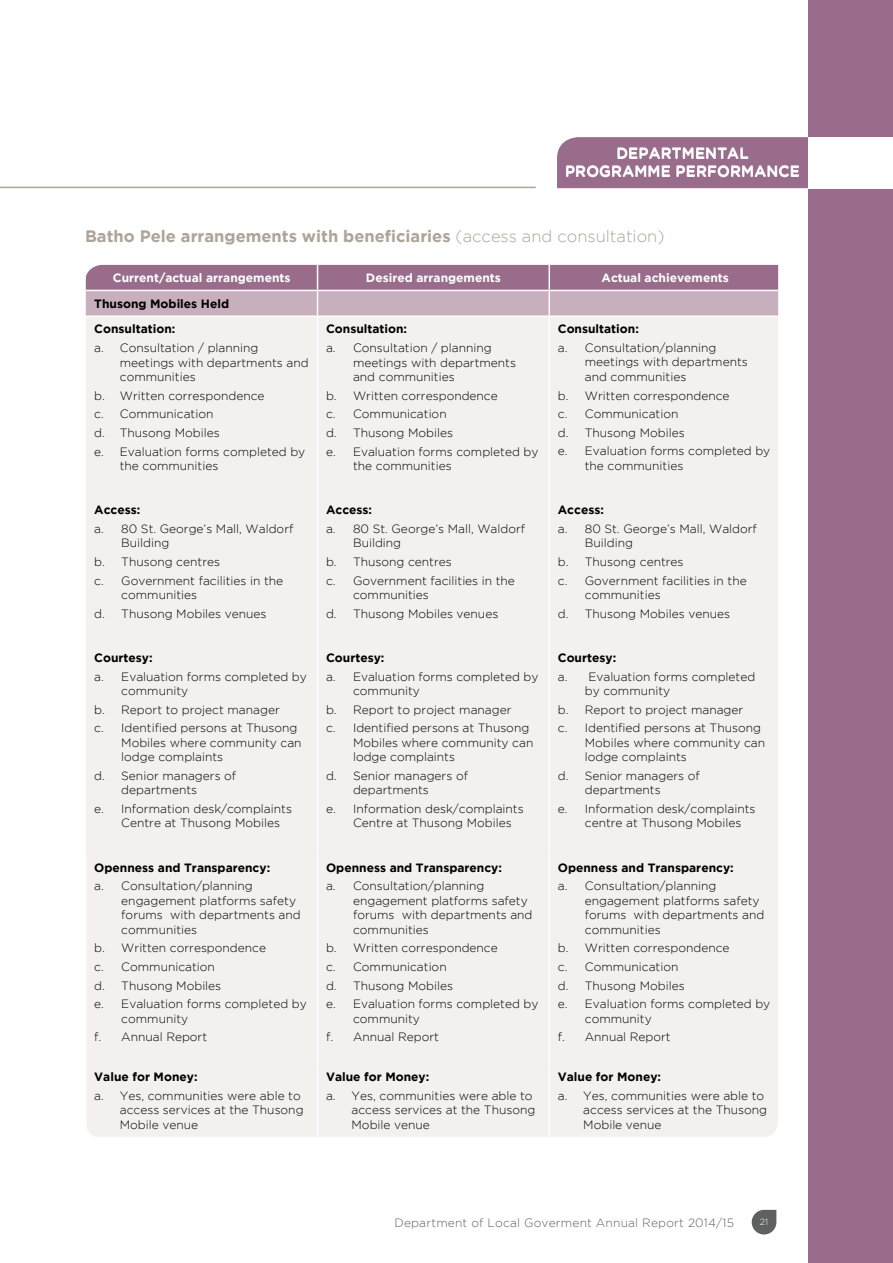
<style>
.page{position:relative;width:893px;height:1263px;background:#fff}
.page>*{position:absolute;margin:0;border:0;box-sizing:border-box;transform-origin:0 0}
.t1{font:700 16.5px "Gotham";color:#aea497}
.t2{font:500 15px "Gotham";letter-spacing:.015em;color:#fff}
.t3{font:300 12px/14.4px "Gotham";color:#000}
.t4{font:700 12px/25.8px "Gotham";color:#000}
.t5{font:700 12px "Gotham";color:#fff}
.t6{font:300 12px "Gotham";letter-spacing:.015em;color:#5f6060}
.t7{font:300 9px "Gotham";color:#fff}
.s1{font-weight:300}
</style>
<div class="page">
<div style="left:557px;top:137px;width:251px;height:51px;background:#996c8b"></div>
<div style="left:808px;top:0;width:85px;height:1263px;background:#996c8b"></div>
<div style="left:808px;top:137px;width:85px;height:51px;background:#fff"></div>
<hr style="left:0;top:187px;width:536px;height:1px;background:#aea497">
<svg style="left:752px;top:1210px;width:24px;height:24px"></svg>
<div style="left:86px;top:317px;width:692px;height:820px;background:#f3f0ee"></div>
<hr style="left:317px;top:317px;width:1px;height:180px;background:#fff">
<hr style="left:549px;top:317px;width:1px;height:180px;background:#fff">
<hr style="left:317px;top:497px;width:1px;height:148px;background:#fff">
<hr style="left:549px;top:497px;width:1px;height:148px;background:#fff">
<hr style="left:317px;top:645px;width:1px;height:210px;background:#fff">
<hr style="left:549px;top:645px;width:1px;height:210px;background:#fff">
<hr style="left:85px;top:855px;width:2px;height:209px;background:#fff">
<hr style="left:317px;top:855px;width:1px;height:209px;background:#fff">
<hr style="left:549px;top:855px;width:1px;height:209px;background:#fff">
<hr style="left:85px;top:1064px;width:2px;height:73px;background:#fff">
<hr style="left:317px;top:1064px;width:1px;height:73px;background:#fff">
<hr style="left:549px;top:1064px;width:1px;height:73px;background:#fff">
<svg style="left:86px;top:265px;width:692px;height:51px;background:#b190a6"></svg>
<hr style="left:86px;top:290px;width:232px;height:1px;background:#fff">
<hr style="left:318px;top:290px;width:231px;height:1px;background:#fff">
<hr style="left:549px;top:290px;width:229px;height:1px;background:#fff">
<p class="t2" style="left:616px;top:145px;width:132px">DEPARTMENENTAL</p>
<p class="t2" style="left:565px;top:163px;width:234px">PROG RAMMEME PERFORMANCE</p>
<p class="t2" style="left:599px;top:163px;width:13px">G</p>
<p class="t2" style="left:717px;top:163px;width:14px">O</p>
<h1 class="t1" style="left:85px;top:226px;width:581px">Batho Pele arrangements with beneficiaries <span class="s1">(access and consultation)</span></h1>
<p class="t5" style="left:113px;top:271px;width:179px">Current/actual arrangements</p>
<p class="t5" style="left:366px;top:271px;width:136px">Desired arrangements</p>
<p class="t5" style="left:601px;top:271px;width:129px">Actual achievements</p>
<p class="t4" style="left:94px;top:290px;width:136px">Thusong Mobiles Held<br>Consultation:</p>
<p class="t3" style="left:120px;top:340px;width:190px;text-indent:-26px">a. Consultation / planning meetings with departments and communities</p>
<p class="t3" style="left:94px;top:386px;width:213px;line-height:18.6px">b. Written correspondence<br>c. Communication<br>d. Thusong Mobiles<br>e. Evaluation forms completed by</p>
<p class="t3" style="left:120px;top:458px;width:100px">the communities</p>
<p class="t4" style="left:558px;top:316px;width:83px">Consultation:</p>
<p class="t3" style="left:585px;top:340px;width:165px;text-indent:-27px">a. Consultation/planning meetings with departments and communities</p>
<p class="t3" style="left:558px;top:386px;width:214px;line-height:18.6px">b. Written correspondence<br>c. Communication<br>d. Thusong Mobiles<br>e. Evaluation forms completed by</p>
<p class="t3" style="left:585px;top:458px;width:100px">the communities</p>
<p class="t4" style="left:326px;top:316px;width:83px">Consultation:</p>
<p class="t3" style="left:353px;top:340px;width:165px;text-indent:-27px">a. Consultation / planning meetings with departments and communities</p>
<p class="t3" style="left:326px;top:386px;width:214px;line-height:18.6px">b. Written correspondence<br>c. Communication<br>d. Thusong Mobiles<br>e. Evaluation forms completed by</p>
<p class="t3" style="left:353px;top:458px;width:100px">the communities</p>
<p class="t4" style="left:94px;top:497px;width:48px">Access:</p>
<p class="t3" style="left:121px;top:521px;width:174px;text-indent:-27px">a. 80 St. George’s Mall, Waldorf<br>Building</p>
<p class="t3" style="left:94px;top:552px;width:190px;line-height:18.6px">b. Thusong centres<br>c. Government facilities in the</p>
<p class="t3" style="left:94px;top:585px;width:174px;line-height:18.6px;text-indent:27px">communities<br>d. Thusong Mobiles venues</p>
<p class="t4" style="left:94px;top:645px;width:60px">Courtesy:</p>
<p class="t3" style="left:121px;top:669px;width:187px;text-indent:-27px">a. Evaluation forms completed by community</p>
<p class="t3" style="left:94px;top:700px;width:205px;line-height:18.6px">b. Report to project manager<br>c. Identified persons at Thusong</p>
<p class="t3" style="left:121px;top:735px;width:182px">Mobiles where community can lodge complaints</p>
<p class="t3" style="left:121px;top:768px;width:116px;text-indent:-27px">d. Senior managers of departments</p>
<p class="t3" style="left:121px;top:801px;width:172px;text-indent:-27px">e. Information desk/complaints<br>Centre at Thusong Mobiles</p>
<p class="t4" style="left:94px;top:854px;width:177px">Openness and Transparency:</p>
<p class="t3" style="left:121px;top:879px;width:181px;text-indent:-27px">a. Consultation/planning engagement platforms safety forums with departments and communities</p>
<p class="t3" style="left:94px;top:938px;width:214px;line-height:18.6px">b. Written correspondence<br>c. Communication<br>d. Thusong Mobiles<br>e. Evaluation forms completed by</p>
<p class="t3" style="left:94px;top:1009px;width:114px;line-height:18.6px;text-indent:27px">community<br>f. Annual Report</p>
<p class="t4" style="left:94px;top:1064px;width:105px">Value for Money:</p>
<p class="t3" style="left:120px;top:1088px;width:185px;text-indent:-26px">a. Yes, communities were able to access services at the Thusong<br>Mobile venue</p>
<p class="t4" style="left:326px;top:497px;width:48px">Access:</p>
<p class="t3" style="left:353px;top:521px;width:174px;text-indent:-27px">a. 80 St. George’s Mall, Waldorf<br>Building</p>
<p class="t3" style="left:326px;top:552px;width:190px;line-height:18.6px">b. Thusong centres<br>c. Government facilities in the</p>
<p class="t3" style="left:326px;top:585px;width:174px;line-height:18.6px;text-indent:27px">communities<br>d. Thusong Mobiles venues</p>
<p class="t4" style="left:326px;top:645px;width:60px">Courtesy:</p>
<p class="t3" style="left:353px;top:669px;width:187px;text-indent:-27px">a. Evaluation forms completed by community</p>
<p class="t3" style="left:326px;top:700px;width:205px;line-height:18.6px">b. Report to project manager<br>c. Identified persons at Thusong</p>
<p class="t3" style="left:353px;top:735px;width:182px">Mobiles where community can lodge complaints</p>
<p class="t3" style="left:353px;top:768px;width:116px;text-indent:-27px">d. Senior managers of departments</p>
<p class="t3" style="left:353px;top:801px;width:172px;text-indent:-27px">e. Information desk/complaints<br>Centre at Thusong Mobiles</p>
<p class="t4" style="left:326px;top:854px;width:177px">Openness and Transparency:</p>
<p class="t3" style="left:353px;top:879px;width:181px;text-indent:-27px">a. Consultation/planning engagement platforms safety forums with departments and communities</p>
<p class="t3" style="left:326px;top:938px;width:214px;line-height:18.6px">b. Written correspondence<br>c. Communication<br>d. Thusong Mobiles<br>e. Evaluation forms completed by</p>
<p class="t3" style="left:326px;top:1009px;width:114px;line-height:18.6px;text-indent:27px">community<br>f. Annual Report</p>
<p class="t4" style="left:326px;top:1064px;width:105px">Value for Money:</p>
<p class="t3" style="left:352px;top:1088px;width:185px;text-indent:-26px">a. Yes, communities were able to access services at the Thusong<br>Mobile venue</p>
<p class="t4" style="left:558px;top:497px;width:48px">Access:</p>
<p class="t3" style="left:585px;top:521px;width:174px;text-indent:-27px">a. 80 St. George’s Mall, Waldorf<br>Building</p>
<p class="t3" style="left:558px;top:552px;width:190px;line-height:18.6px">b. Thusong centres<br>c. Government facilities in the</p>
<p class="t3" style="left:558px;top:585px;width:174px;line-height:18.6px;text-indent:27px">communities<br>d. Thusong Mobiles venues</p>
<p class="t4" style="left:558px;top:645px;width:60px">Courtesy:</p>
<p class="t3" style="left:585px;top:669px;width:172px;text-indent:-27px">a. Evaluation forms completed by community</p>
<p class="t3" style="left:558px;top:700px;width:205px;line-height:18.6px">b. Report to project manager<br>c. Identified persons at Thusong</p>
<p class="t3" style="left:585px;top:735px;width:182px">Mobiles where community can lodge complaints</p>
<p class="t3" style="left:585px;top:768px;width:116px;text-indent:-27px">d. Senior managers of departments</p>
<p class="t3" style="left:585px;top:801px;width:172px;text-indent:-27px">e. Information desk/complaints centre at Thusong Mobiles</p>
<p class="t4" style="left:558px;top:854px;width:177px">Openness and Transparency:</p>
<p class="t3" style="left:585px;top:879px;width:181px;text-indent:-27px">a. Consultation/planning engagement platforms safety forums with departments and communities</p>
<p class="t3" style="left:558px;top:938px;width:214px;line-height:18.6px">b. Written correspondence<br>c. Communication<br>d. Thusong Mobiles<br>e. Evaluation forms completed by</p>
<p class="t3" style="left:558px;top:1009px;width:114px;line-height:18.6px;text-indent:27px">community<br>f. Annual Report</p>
<p class="t4" style="left:558px;top:1064px;width:105px">Value for Money:</p>
<p class="t3" style="left:583px;top:1088px;width:185px;text-indent:-26px">a. Yes, communities were able to access services at the Thusong<br>Mobile venue</p>
<p class="t6" style="left:394px;top:1216px;width:341px">Department of Local Goverment Annual Report 2014/15</p>
<p class="t7" style="left:760px;top:1217px;width:10px">21</p>
</div>
